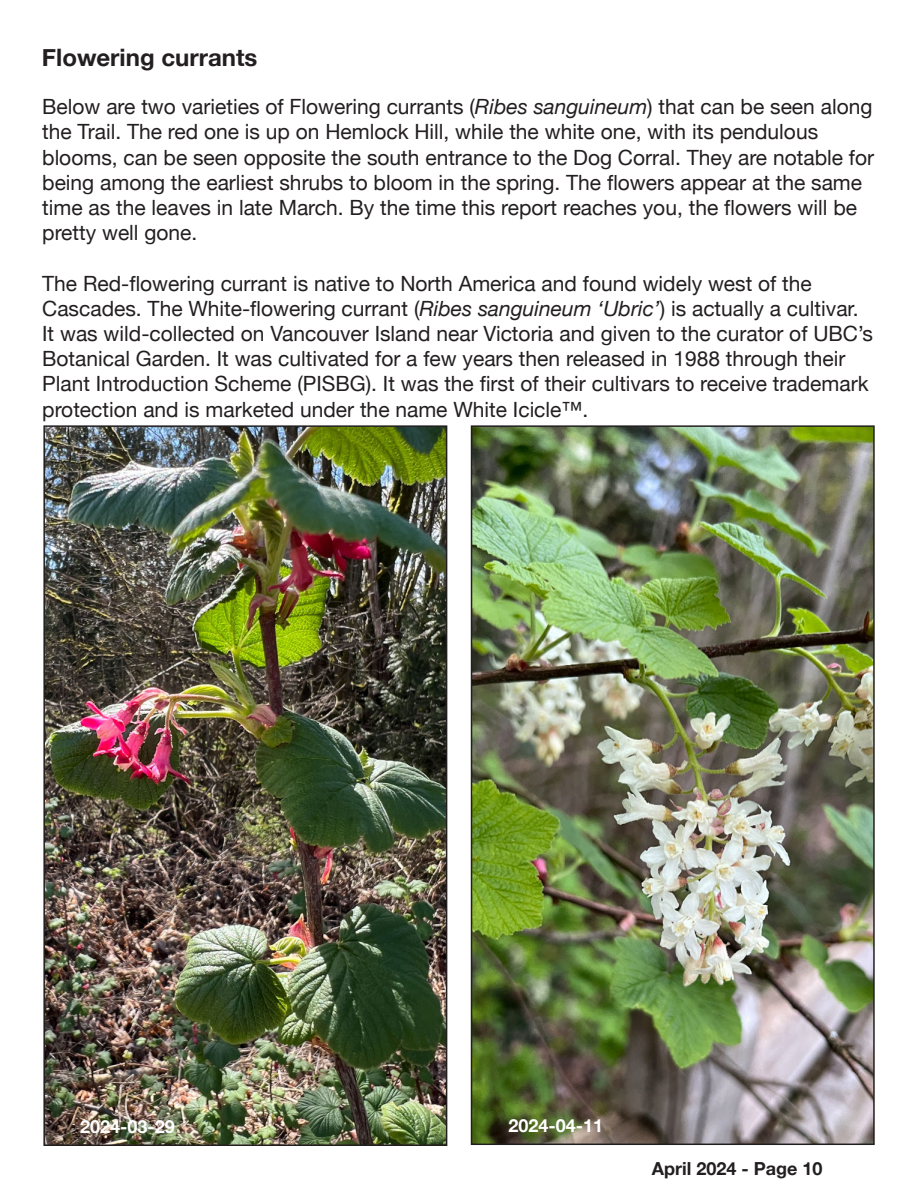
<style>
.page{position:relative;width:918px;height:1188px;background:#fff}
.page>*{position:absolute;margin:0;border:0;box-sizing:border-box;transform-origin:0 0}
.t1{font:700 24px "Helvetica Neue";color:#231f20}
.t2{font:21px/25.2px "Helvetica Neue";color:#231f20}
.t3{font:700 18px "Helvetica Neue";color:#fff}
.t4{font:700 18px "Helvetica Neue";color:#231f20}
.s1{font-style:italic}
</style>
<div class="page">
<img style="left:46px;top:428px;width:398px;height:715px">
<div style="left:43px;top:425px;width:404px;height:721px;border:2px solid #231f20"></div>
<img style="left:474px;top:428px;width:398px;height:714px">
<div style="left:471px;top:425px;width:404px;height:720px;border:2px solid #231f20"></div>
<p class="t1" style="left:42px;top:39px;width:217px">Flowering currants</p>
<p class="t2" style="left:42px;top:95px;width:833px">Below are two varieties of Flowering currants (<span class="s1">Ribes sanguineum</span>) that can be seen along the Trail. The red one is up on Hemlock Hill, while the white one, with its pendulous blooms, can be seen opposite the south entrance to the Dog Corral. They are notable for being among the earliest shrubs to bloom in the spring. The flowers appear at the same time as the leaves in late March. By the time this report reaches you, the flowers will be pretty well gone.</p>
<p class="t2" style="left:42px;top:272px;width:832px">The Red-flowering currant is native to North America and found widely west of the Cascades. The White-flowering currant (<span class="s1">Ribes sanguineum ‘Ubric’</span>) is actually a cultivar.<br>It was wild-collected on Vancouver Island near Victoria and given to the curator of UBC’s Botanical Garden. It was cultivated for a few years then released in 1988 through their Plant Introduction Scheme (PISBG). It was the first of their cultivars to receive trademark protection and is marketed under the name White Icicle™.</p>
<p class="t3" style="left:80px;top:1112px;width:96px">2024-03-29</p>
<p class="t3" style="left:508px;top:1111px;width:96px">2024-04-11</p>
<p class="t4" style="left:652px;top:1154px;width:172px">April 2024 - Page 10</p>
</div>
